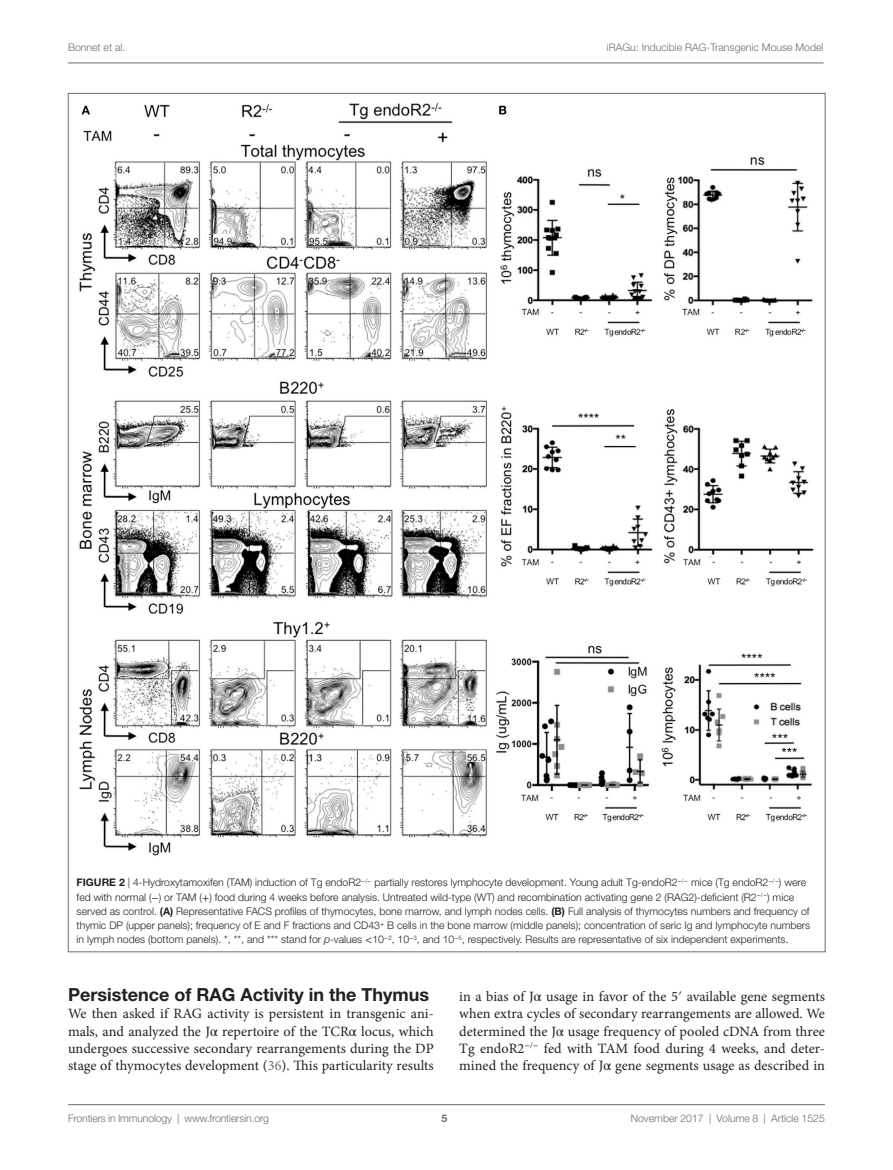
<style>
.page{position:relative;width:893px;height:1170px;background:#fff}
.page>*{position:absolute;margin:0;border:0;box-sizing:border-box;transform-origin:0 0}
.t1{font:700 18px "Helvetica Neue LT Std";color:#231f20}
.t2{font:14.25px/17.2px "Minion Pro";color:#231f20;text-align:justify}
.t3{font:300 10.5px/14.2px "Helvetica Neue LT Std";color:#231f20}
.t4{font:300 10.5px "Helvetica Neue LT Std";color:#6c6d70}
.t5{font:700 10.5px "Helvetica Neue LT Std";color:#6c6d70}
.s1{font-weight:700}
.s2{font-family:"STIX General";font-weight:400}
.s3{font-style:italic}
.s4{font-family:"STIX General"}
.s5{color:#6c6d70}
</style>
<div class="page">
<img style="left:79px;top:102px;width:735px;height:754px">
<hr style="left:68px;top:1104px;width:757px;height:1px;background:#6c6d70">
<hr style="left:68px;top:63px;width:755px;height:1px;background:#6c6d70">
<p class="t4" style="left:68px;top:41px;width:59px">Bonnet et al.</p>
<p class="t4" style="left:607px;top:41px;width:218px">iRAGu: Inducible RAG-Transgenic Mouse Model</p>
<p class="t3" style="left:77px;top:875px;width:735px"><span class="s1">Figure 2</span> | 4-Hydroxytamoxifen (TAM) induction of Tg endoR2<sup>−</sup><sup>/</sup><sup>−</sup> partially restores lymphocyte development. Young adult Tg-endoR2<sup>−</sup><sup>/</sup><sup>−</sup> mice (Tg endoR2<sup>−</sup><sup>/</sup><sup>−</sup>) were fed with normal (<span class="s2">−</span>) or TAM (<span class="s2">+</span>) food during 4 weeks before analysis. Untreated wild-type (WT) and recombination activating gene 2 (RAG2)-deficient (R2<sup>−</sup><sup>/</sup><sup>−</sup>) mice served as control. <span class="s1">(A)</span> Representative FACS profiles of thymocytes, bone marrow, and lymph nodes cells. <span class="s1">(B)</span> Full analysis of thymocytes numbers and frequency of thymic DP (upper panels); frequency of E and F fractions and CD43<sup>+</sup> B cells in the bone marrow (middle panels); concentration of seric Ig and lymphocyte numbers in lymph nodes (bottom panels). *, **, and *** stand for <span class="s3">p</span>-values <span class="s2">&lt;</span>10<sup>−</sup><sup>2</sup>, 10<sup>−</sup><sup>3</sup>, and 10<sup>−</sup><sup>5</sup>, respectively. Results are representative of six independent experiments.</p>
<h1 class="t1" style="left:68px;top:983px;width:142px">Persistence of RAG</h1>
<h1 class="t1" style="left:240px;top:983px;width:190px">Activity in the Thymus</h1>
<p class="t2" style="left:68px;top:1005px;width:367px">We then asked if RAG activity is persistent in transgenic ani&shy;mals, and analyzed the J<span class="s4">α</span> repertoire of the TCR<span class="s4">α</span> locus, which undergoes successive secondary rearrangements during the DP stage of thymocytes development (<span class="s5">36</span>). This particularity results</p>
<p class="t2" style="left:459px;top:987px;width:367px">in a bias of J<span class="s4">α</span> usage in favor of the 5<span class="s4">′</span> available gene segments when extra cycles of secondary rearrangements are allowed. We determined the J<span class="s4">α</span> usage frequency of pooled cDNA from three Tg endoR2<sup>−</sup><sup>/</sup><sup>−</sup> fed with TAM food during 4 weeks, and deter&shy;mined the frequency of J<span class="s4">α</span> gene segments usage as described in</p>
<p class="t4" style="left:68px;top:1111px;width:203px">Frontiers in Immunology | www.frontiersin.org</p>
<p class="t4" style="left:631px;top:1111px;width:196px">November 2017 | Volume 8 | Article 1525</p>
<p class="t5" style="left:441px;top:1111px;width:7px">5</p>
</div>
